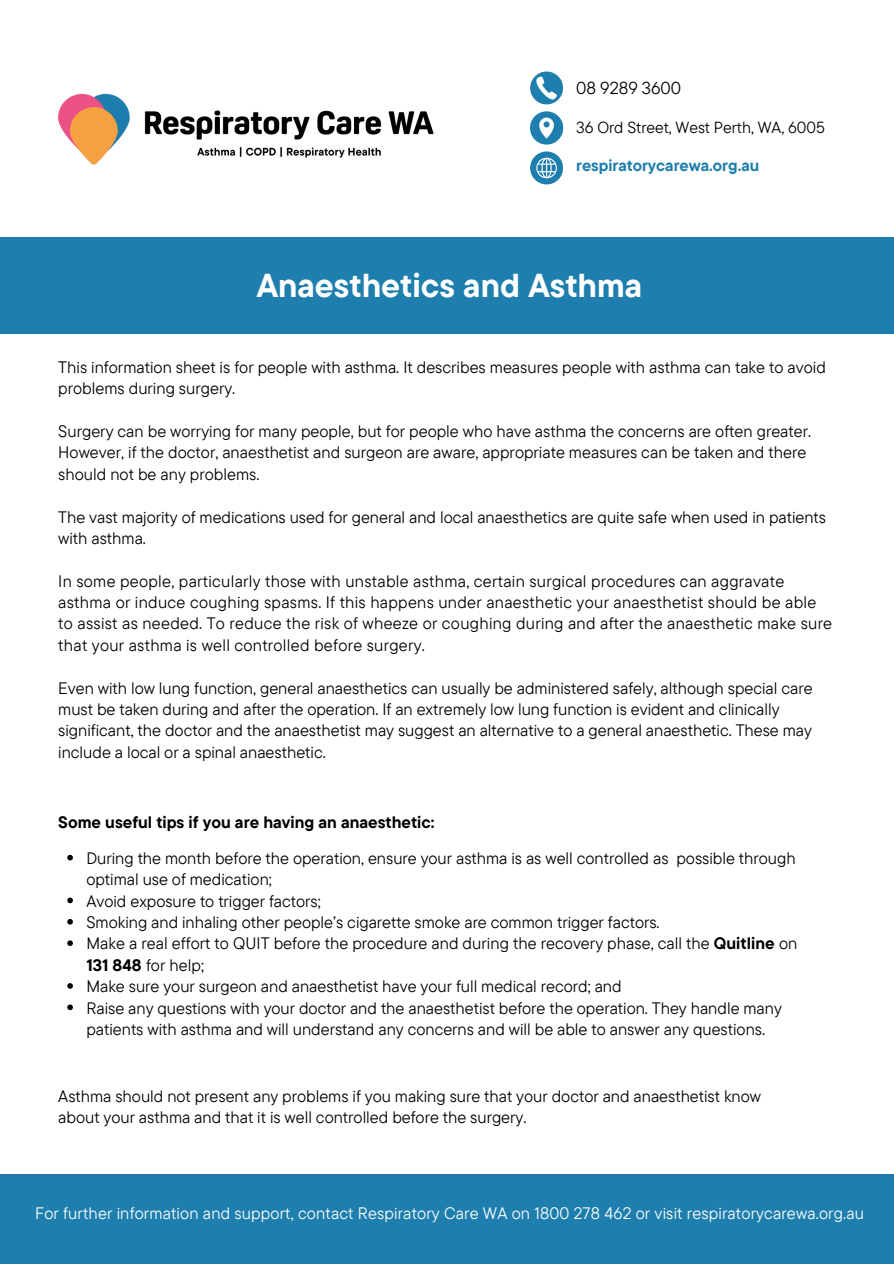
<style>
.page{position:relative;width:894px;height:1264px;background:#fff}
.page>*{position:absolute;margin:0;border:0;box-sizing:border-box;transform-origin:0 0}
.t1{font:700 33px "TT Commons Pro";color:#fff}
.t2{font:17.25px "TT Commons Pro";color:#000}
.t3{font:16.5px/21.3px "TT Commons Pro";color:#000}
.t4{font:16.5px/21.3px "TT Commons Pro";letter-spacing:.02em;color:#000}
.t5{font:16.5px "TT Commons Pro";letter-spacing:.01em;color:#fff}
.t6{font:700 16.5px "TT Commons Pro";color:#000}
.t7{font:16.05px "TT Commons Pro";color:#000}
.t8{font:700 16.05px "TT Commons Pro";color:#1e7ead}
.s1{font-weight:700}
</style>
<div class="page">
<svg style="left:67px;top:854px;width:6px;height:6px"></svg>
<svg style="left:67px;top:897px;width:6px;height:6px"></svg>
<svg style="left:67px;top:919px;width:6px;height:5px"></svg>
<svg style="left:67px;top:940px;width:6px;height:6px"></svg>
<svg style="left:67px;top:983px;width:6px;height:5px"></svg>
<svg style="left:67px;top:1004px;width:6px;height:6px"></svg>
<div style="left:0;top:237px;width:893px;height:97px;background:#1e7ead"></div>
<div style="left:0;top:1174px;width:893px;height:89px;background:#1e7ead"></div>
<img style="left:58px;top:93px;width:376px;height:72px">
<svg style="left:530px;top:71px;width:32px;height:33px"></svg>
<svg style="left:530px;top:111px;width:33px;height:34px"></svg>
<svg style="left:530px;top:151px;width:32px;height:33px"></svg>
<p class="t2" style="left:576px;top:76px;width:106px">08 9289 3600</p>
<p class="t7" style="left:576px;top:116px;width:250px">36 Ord Street, West Perth, WA, 6005</p>
<p class="t8" style="left:576px;top:155px;width:184px">respiratorycarewa.org.au</p>
<p class="t1" style="left:257px;top:264px;width:387px">Anaesthetics and Asthma</p>
<p class="t3" style="left:58px;top:356px;width:768px">This information sheet is for people with asthma. It describes measures people with asthma can take to avoid problems during surgery.</p>
<p class="t3" style="left:58px;top:420px;width:754px">Surgery can be worrying for many people, but for people who have asthma the concerns are often greater.<br>However, if the doctor, anaesthetist and surgeon are aware, appropriate measures can be taken and there should not be any problems.</p>
<p class="t3" style="left:58px;top:505px;width:769px">The vast majority of medications used for general and local anaesthetics are quite safe when used in patients with asthma.</p>
<p class="t4" style="left:58px;top:570px;width:775px">In some people, particularly those with unstable asthma, certain surgical procedures can aggravate asthma or induce coughing spasms. If this happens under anaesthetic your anaesthetist should be able to assist as needed. To reduce the risk of wheeze or coughing during and after the anaesthetic make sure that your asthma is well controlled before surgery.</p>
<p class="t3" style="left:58px;top:676px;width:755px">Even with low lung function, general anaesthetics can usually be administered safely, although special care must be taken during and after the operation. If an extremely low lung function is evident and clinically significant, the doctor and the anaesthetist may suggest an alternative to a general anaesthetic. These may include a local or a spinal anaesthetic.</p>
<p class="t6" style="left:58px;top:811px;width:377px">Some useful tips if you are having an anaesthetic:</p>
<p class="t3" style="left:86px;top:847px;width:710px">During the month before the operation, ensure your asthma is as well controlled as possible through optimal use of medication;</p>
<h2 class="t3" style="left:86px;top:889px;width:236px">Avoid exposure to trigger factors;</h2>
<h1 class="t3" style="left:86px;top:911px;width:574px">Smoking and inhaling other people’s cigarette smoke are common trigger factors.</h1>
<p class="t3" style="left:86px;top:932px;width:712px">Make a real effort to QUIT before the procedure and during the recovery phase, call the <span class="s1">Quitline</span> on<br><span class="s1">131 848</span> for help;</p>
<p class="t3" style="left:86px;top:975px;width:536px">Make sure your surgeon and anaesthetist have your full medical record; and</p>
<p class="t3" style="left:86px;top:996px;width:696px">Raise any questions with your doctor and the anaesthetist before the operation. They handle many patients with asthma and will understand any concerns and will be able to answer any questions.</p>
<p class="t3" style="left:58px;top:1085px;width:704px">Asthma should not present any problems if you making sure that your doctor and anaesthetist know about your asthma and that it is well controlled before the surgery.</p>
<h2 class="t5" style="left:35px;top:1202px;width:830px">For further information and support, contact Respiratory Care WA on 1800 278 462 or visit respiratorycarewa.org.au</h2>
</div>
